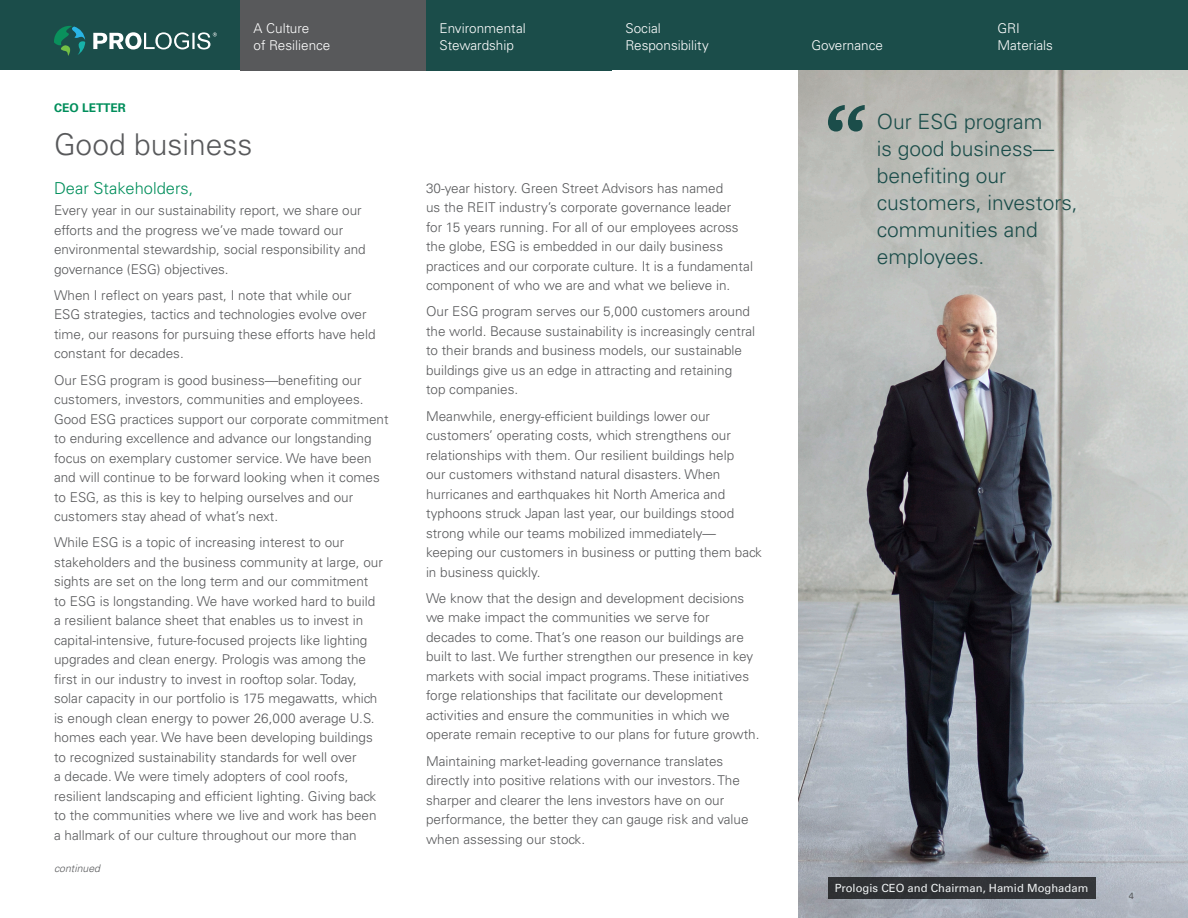
<style>
.page{position:relative;width:1188px;height:918px;background:#fff}
.page>*{position:absolute;margin:0;border:0;box-sizing:border-box;transform-origin:0 0}
.Subheadline_Kelly{font:900 79.5px "Charter";color:#1b4d4a}
.Headline{font:300 30px "Univers LT Std";color:#58595b}
.quote{font:300 21px/27px "Univers LT Std";color:#1b4d4a}
.Subheadline_Kelly-2{font:300 16.5px "Univers LT Std";color:#008e5b}
.Body_Copy{font:300 13.5px/19.5px "Univers LT Std";color:#58595b}
.Nav_Body{font:300 13.5px/16.5px "Univers LT Std";color:#fff}
.Eyebrow{font:700 12px "Univers LT Std";color:#008e5b}
.Caption_white{font:11.25px "Univers LT Std";color:#eff2f3}
.Body_Copy-2{font:italic 300 10.5px "Univers LT Std";color:#58595b}
.folio{font:9px "Univers LT Std";color:#58595b}
</style>
<div class="page">
<img style="left:798px;top:70px;width:390px;height:848px">
<div style="left:828px;top:877px;width:267px;height:21px;background:#313336"></div>
<div style="left:0;top:0;width:1188px;height:70px;background:#1b4d4a"></div>
<svg style="left:54px;top:26px;width:31px;height:30px"></svg>
<svg style="left:93px;top:32px;width:124px;height:18px"></svg>
<div style="left:240px;top:0;width:186px;height:70px;background:#58595b"></div>
<p class="Nav_Body" style="left:254px;top:20px;width:79px">A Culture<br>of Resilience</p>
<p class="Eyebrow" style="left:54px;top:101px;width:73px">CEO LETTER</p>
<p class="Headline" style="left:54px;top:127px;width:200px">Good business</p>
<p class="Subheadline_Kelly-2" style="left:54px;top:178px;width:141px">Dear Stakeholders,</p>
<p class="Body_Copy" style="left:54px;top:201px;width:313px">Every year in our sustainability report, we share our efforts and the progress we’ve made toward our environmental stewardship, social responsibility and governance (ESG) objectives.</p>
<p class="Body_Copy" style="left:54px;top:285px;width:323px">When I reflect on years past, I note that while our ESG strategies, tactics and technologies evolve over time, our reasons for pursuing these efforts have held constant for decades.</p>
<p class="Body_Copy" style="left:54px;top:370px;width:336px">Our ESG program is good business—benefiting our customers, investors, communities and employees.<br>Good ESG practices support our corporate commitment to enduring excellence and advance our longstanding focus on exemplary customer service. We have been and will continue to be forward looking when it comes to ESG, as this is key to helping ourselves and our customers stay ahead of what’s next.</p>
<p class="Body_Copy" style="left:54px;top:533px;width:330px">While ESG is a topic of increasing interest to our stakeholders and the business community at large, our sights are set on the long term and our commitment to ESG is longstanding. We have worked hard to build a resilient balance sheet that enables us to invest in capital-intensive, future-focused projects like lighting upgrades and clean energy. Prologis was among the first in our industry to invest in rooftop solar. Today, solar capacity in our portfolio is 175 megawatts, which is enough clean energy to power 26,000 average U.S. homes each year. We have been developing buildings to recognized sustainability standards for well over<br>a decade. We were timely adopters of cool roofs, resilient landscaping and efficient lighting. Giving back to the communities where we live and work has been a hallmark of our culture throughout our more than</p>
<p class="Body_Copy-2" style="left:54px;top:862px;width:48px">continued</p>
<p class="Nav_Body" style="left:440px;top:20px;width:88px">Environmental<br>Stewardship</p>
<p class="Nav_Body" style="left:626px;top:20px;width:85px">Social<br>Responsibility</p>
<p class="Body_Copy" style="left:426px;top:178px;width:329px">30-year history. Green Street Advisors has named<br>us the REIT industry’s corporate governance leader<br>for 15 years running. For all of our employees across the globe, ESG is embedded in our daily business practices and our corporate culture. It is a fundamental component of who we are and what we believe in.</p>
<p class="Body_Copy" style="left:426px;top:302px;width:331px">Our ESG program serves our 5,000 customers around the world. Because sustainability is increasingly central to their brands and business models, our sustainable buildings give us an edge in attracting and retaining<br>top companies.</p>
<p class="Body_Copy" style="left:426px;top:406px;width:338px">Meanwhile, energy-efficient buildings lower our customers’ operating costs, which strengthens our relationships with them. Our resilient buildings help<br>our customers withstand natural disasters. When hurricanes and earthquakes hit North America and typhoons struck Japan last year, our buildings stood strong while our teams mobilized immediately— keeping our customers in business or putting them back in business quickly.</p>
<p class="Body_Copy" style="left:426px;top:588px;width:335px">We know that the design and development decisions we make impact the communities we serve for decades to come. That’s one reason our buildings are built to last. We further strengthen our presence in key markets with social impact programs. These initiatives forge relationships that facilitate our development activities and ensure the communities in which we operate remain receptive to our plans for future growth.</p>
<p class="Body_Copy" style="left:426px;top:751px;width:324px">Maintaining market-leading governance translates directly into positive relations with our investors. The sharper and clearer the lens investors have on our performance, the better they can gauge risk and value when assessing our stock.</p>
<p class="Nav_Body" style="left:812px;top:37px;width:73px">Governance</p>
<p class="Nav_Body" style="left:998px;top:20px;width:57px">GRI<br>Materials</p>
<p class="Subheadline_Kelly" style="left:823px;top:83px;width:48px">“</p>
<p class="quote" style="left:877px;top:108px;width:203px">Our ESG program<br>is good business— benefiting our customers, investors, communities and employees.</p>
<p class="Caption_white" style="left:835px;top:881px;width:255px">Prologis CEO and Chairman, Hamid Moghadam</p>
<p class="folio" style="left:1129px;top:890px;width:7px">4</p>
</div>
